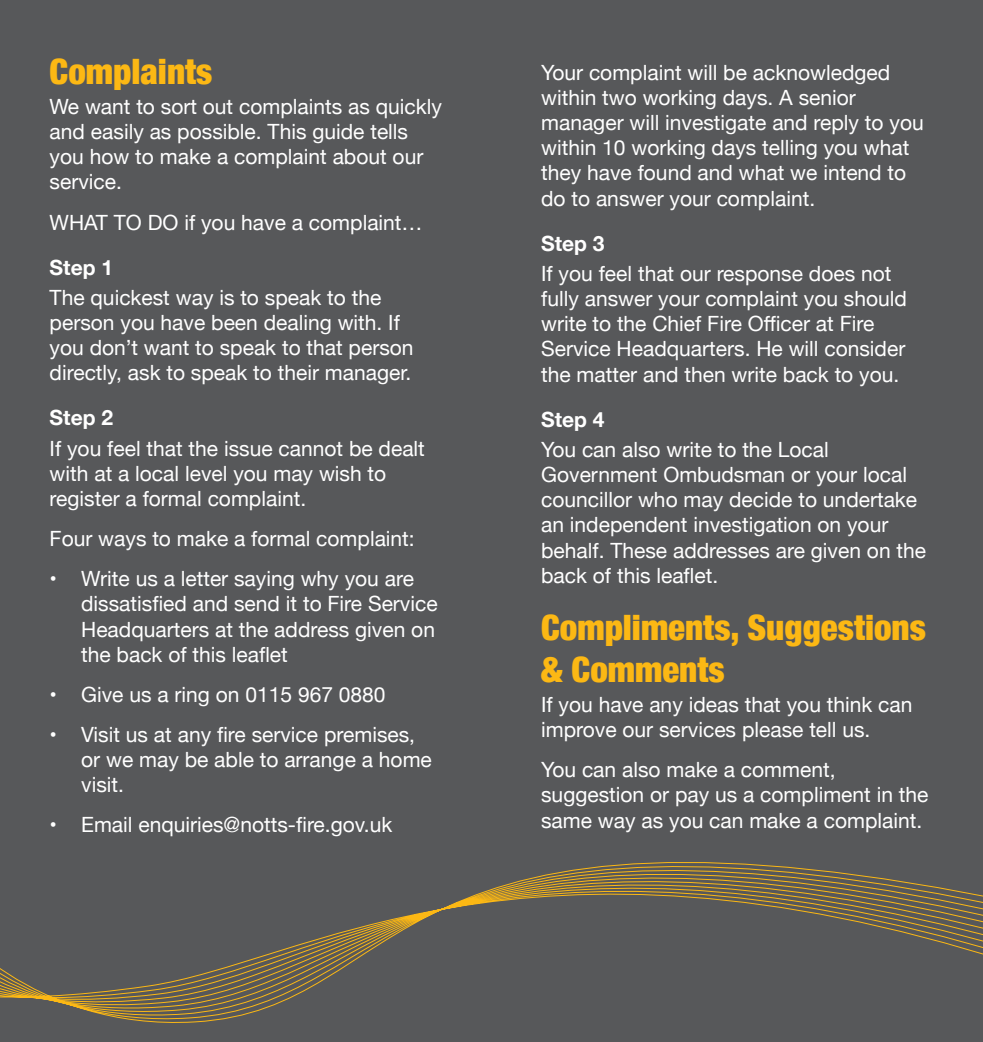
<style>
.page{position:relative;width:983px;height:1042px;background:#fff}
.page>*{position:absolute;margin:0;border:0;box-sizing:border-box;transform-origin:0 0}
.C_C_Header{font:900 condensed 35px/42px "Helvetica Neue";color:#fcb814}
.C_C_Body_Text{font:21px/25.2px "Helvetica Neue";color:#fff}
.C_C_Sub_Heading{font:700 21px "Helvetica Neue";color:#fff}
</style>
<div class="page">
<div style="left:0;top:0;width:982px;height:1042px;background:#57585a"></div>
<svg style="left:0;top:862px;width:982px;height:161px"></svg>
<p class="C_C_Header" style="left:50px;top:48px;width:164px">Complaints</p>
<p class="C_C_Body_Text" style="left:50px;top:95px;width:393px">We want to sort out complaints as quickly and easily as possible. This guide tells you how to make a complaint about our service.</p>
<p class="C_C_Body_Text" style="left:50px;top:211px;width:374px">WHAT TO DO if you have a complaint…</p>
<p class="C_C_Sub_Heading" style="left:50px;top:251px;width:65px">Step 1</p>
<p class="C_C_Body_Text" style="left:50px;top:286px;width:365px">The quickest way is to speak to the person you have been dealing with. If you don’t want to speak to that person directly, ask to speak to their manager.</p>
<p class="C_C_Sub_Heading" style="left:50px;top:401px;width:65px">Step 2</p>
<p class="C_C_Body_Text" style="left:50px;top:437px;width:376px">If you feel that the issue cannot be dealt with at a local level you may wish to register a formal complaint.</p>
<p class="C_C_Body_Text" style="left:50px;top:527px;width:366px">Four ways to make a formal complaint:</p>
<p class="C_C_Body_Text" style="left:81px;top:567px;width:358px;text-indent:-32px">• Write us a letter saying why you are dissatisfied and send it to Fire Service Headquarters at the address given on the back of this leaflet</p>
<p class="C_C_Body_Text" style="left:50px;top:683px;width:337px">• Give us a ring on 0115 967 0880</p>
<p class="C_C_Body_Text" style="left:81px;top:723px;width:352px;text-indent:-32px">• Visit us at any fire service premises, or we may be able to arrange a home visit.</p>
<p class="C_C_Body_Text" style="left:50px;top:813px;width:344px">• Email enquiries@notts-fire.gov.uk</p>
<p class="C_C_Body_Text" style="left:541px;top:61px;width:384px">Your complaint will be acknowledged within two working days. A senior manager will investigate and reply to you within 10 working days telling you what they have found and what we intend to do to answer your complaint.</p>
<p class="C_C_Sub_Heading" style="left:541px;top:227px;width:65px">Step 3</p>
<p class="C_C_Body_Text" style="left:541px;top:262px;width:367px">If you feel that our response does not fully answer your complaint you should write to the Chief Fire Officer at Fire Service Headquarters. He will consider the matter and then write back to you.</p>
<p class="C_C_Sub_Heading" style="left:541px;top:403px;width:65px">Step 4</p>
<p class="C_C_Body_Text" style="left:541px;top:438px;width:386px">You can also write to the Local Government Ombudsman or your local councillor who may decide to undertake an independent investigation on your behalf. These addresses are given on the back of this leaflet.</p>
<p class="C_C_Header" style="left:541px;top:604px;width:386px">Compliments, Suggestions &amp; Comments</p>
<p class="C_C_Body_Text" style="left:541px;top:693px;width:373px">If you have any ideas that you think can improve our services please tell us.</p>
<p class="C_C_Body_Text" style="left:541px;top:758px;width:389px">You can also make a comment, suggestion or pay us a compliment in the same way as you can make a complaint.</p>
</div>
